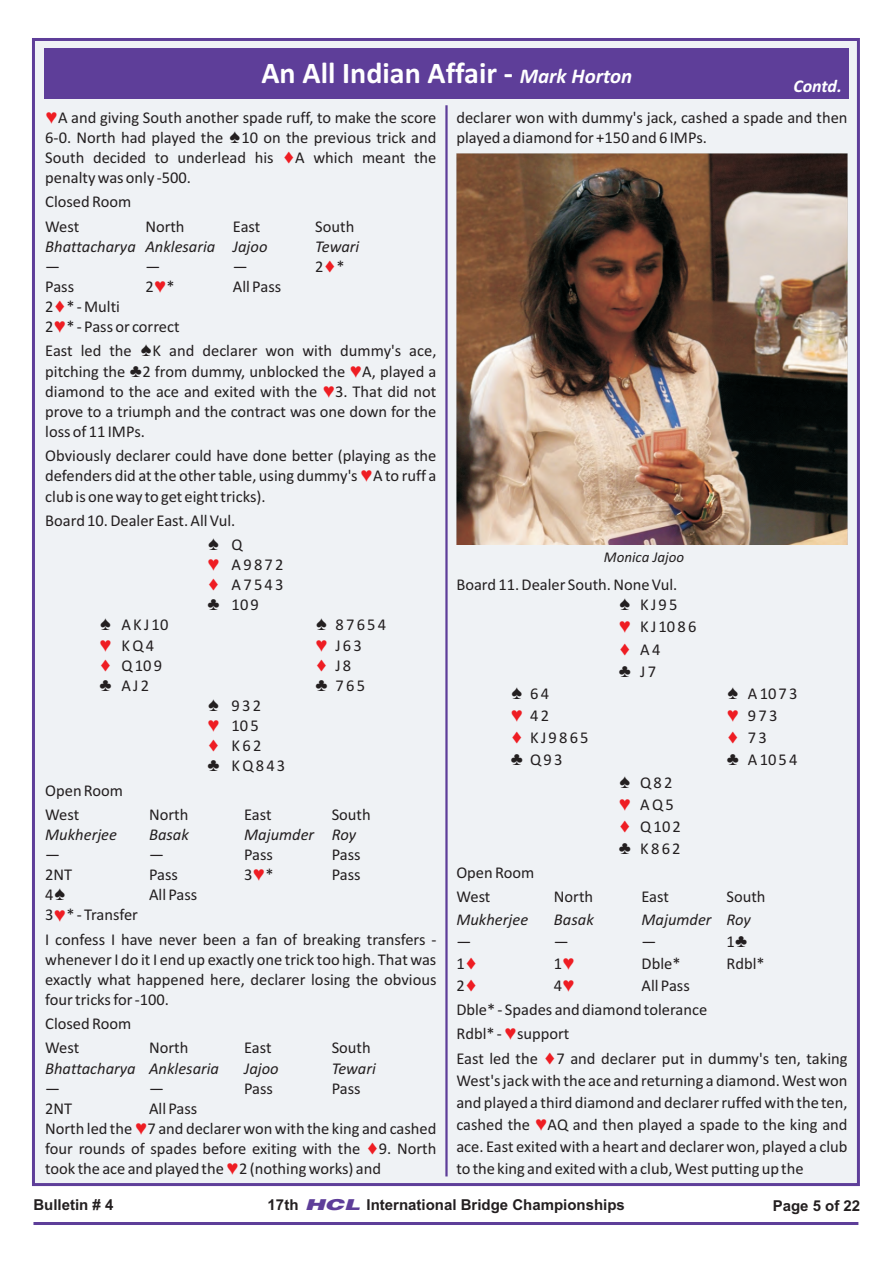
<style>
.page{position:relative;width:893px;height:1263px;background:#fff}
.page>*{position:absolute;margin:0;border:0;box-sizing:border-box;transform-origin:0 0}
.t1{font:700 30px "Calibri";color:#fff}
.t2{font:italic 700 18px "Calibri";letter-spacing:-.005em;color:#fff}
.t3{font:16.5px/20.1px "Calibri";color:#231f20}
.t4{font:italic 16.5px "Calibri";color:#231f20}
.t5{font:700 15px "Arial";color:#231f20}
.t6{font:italic 15px "Calibri";color:#231f20}
.s1{font-style:italic;font-size:21px}
.s2{color:#ee1d23}
.s3{font-family:"Switzerland Black";font-weight:400;font-style:italic;color:#5e3e99}
</style>
<div class="page">
<div style="left:32px;top:38px;width:828px;height:1148px;background:#eff2f5;border:3px solid #5e3e99"></div>
<hr style="left:33px;top:1222px;width:825px;height:3px;background:#5e3e99">
<hr style="left:445px;top:105px;width:3px;height:1071px;background:#5e3e99">
<div style="left:44px;top:48px;width:805px;height:51px;background:#5e3e99"></div>
<img style="left:456px;top:154px;width:392px;height:390px">
<h1 class="t1" style="left:261px;top:60px;width:372px">An All Indian Affair - <span class="s1">Mark Horton</span></h1>
<p class="t2" style="left:793px;top:79px;width:50px">Contd.</p>
<p class="t3" style="left:45px;top:109px;width:393px;text-align:justify;text-indent:13px">A and giving South another spade ruff, to make the score 6-0. North had played the ♠10 on the previous trick and South decided to underlead his</p>
<p class="t3" style="left:295px;top:149px;width:143px">A which meant the</p>
<p class="t3" style="left:45px;top:167px;width:147px;line-height:24.2px">penalty was only -500.<br>Closed Room<br>West</p>
<p class="t3" style="left:145px;top:217px;width:41px">North</p>
<p class="t3" style="left:233px;top:217px;width:29px">East</p>
<p class="t3" style="left:315px;top:217px;width:41px">South</p>
<p class="t4" style="left:45px;top:239px;width:224px">Bhattacharya Anklesaria Jajoo</p>
<p class="t4" style="left:315px;top:239px;width:46px">Tewari</p>
<p class="t3" style="left:45px;top:258px;width:16px">—</p>
<p class="t3" style="left:145px;top:258px;width:16px">—</p>
<p class="t3" style="left:233px;top:258px;width:16px">—</p>
<p class="t3" style="left:315px;top:258px;width:31px">2 *</p>
<p class="t3" style="left:45px;top:278px;width:30px">Pass</p>
<p class="t3" style="left:145px;top:278px;width:31px">2 *</p>
<p class="t3" style="left:45px;top:298px;width:136px">2 * - Multi<br>2 * - Pass or correct</p>
<p class="t3" style="left:45px;top:342px;width:393px;text-align:justify">East led the ♠K and declarer won with dummy's ace, pitching the ♣2 from dummy, unblocked the A, played a diamond to the ace and exited with the 3. That did not prove to a triumph and the contract was one down for the loss of 11 IMPs.</p>
<p class="t3" style="left:45px;top:447px;width:393px;text-align:justify">Obviously declarer could have done better (playing as the defenders did at the other table, using dummy's A to ruff a club is one way to get eight tricks).</p>
<p class="t3" style="left:207px;top:509px;width:79px;line-height:24.2px;text-indent:-162px">Board 10. Dealer East. All Vul.<br>♠Q</p>
<p class="t3" style="left:232px;top:556px;width:53px">A 9 8 7 2</p>
<p class="t3" style="left:232px;top:576px;width:53px">A 7 5 4 3</p>
<p class="t3" style="left:232px;top:596px;width:29px">10 9</p>
<p class="t3" style="left:122px;top:616px;width:48px">A K J 10</p>
<p class="t3" style="left:315px;top:616px;width:79px">♠8 7 6 5 4</p>
<p class="t3" style="left:122px;top:636px;width:34px">K Q 4</p>
<p class="t3" style="left:335px;top:636px;width:28px">J 6 3</p>
<p class="t3" style="left:122px;top:656px;width:42px">Q 10 9</p>
<p class="t3" style="left:335px;top:656px;width:17px">J 8</p>
<p class="t3" style="left:122px;top:677px;width:29px">A J 2</p>
<p class="t3" style="left:315px;top:677px;width:79px">♣7 6 5</p>
<p class="t3" style="left:232px;top:697px;width:31px">9 3 2<br>10 5</p>
<p class="t3" style="left:232px;top:737px;width:55px">K 6 2<br>K Q 8 4 3</p>
<p class="t3" style="left:45px;top:779px;width:79px;line-height:24.2px">Open Room<br>West</p>
<p class="t3" style="left:154px;top:278px;width:129px"><span class="s2">♥</span>All Pass</p>
<p class="t3" style="left:149px;top:805px;width:41px">North</p>
<p class="t3" style="left:244px;top:805px;width:29px">East</p>
<p class="t3" style="left:332px;top:805px;width:41px">South</p>
<p class="t4" style="left:45px;top:827px;width:73px">Mukherjee</p>
<p class="t4" style="left:149px;top:827px;width:41px">Basak</p>
<p class="t4" style="left:244px;top:827px;width:113px">Majumder Roy</p>
<p class="t3" style="left:45px;top:846px;width:16px">—</p>
<p class="t3" style="left:149px;top:846px;width:16px">—</p>
<p class="t3" style="left:244px;top:846px;width:30px">Pass</p>
<p class="t3" style="left:332px;top:846px;width:30px">Pass</p>
<p class="t3" style="left:45px;top:866px;width:29px">2NT</p>
<p class="t3" style="left:149px;top:866px;width:30px">Pass</p>
<p class="t3" style="left:244px;top:866px;width:31px">3 *</p>
<p class="t3" style="left:45px;top:886px;width:154px">4♠ All Pass<br>3 * - Transfer</p>
<p class="t3" style="left:45px;top:930px;width:393px;text-align:justify">I confess I have never been a fan of breaking transfers - whenever I do it I end up exactly one trick too high. That was exactly what happened here, declarer losing the obvious four tricks for -100.</p>
<p class="t3" style="left:45px;top:1013px;width:88px;line-height:24.2px">Closed Room<br>West</p>
<p class="t3" style="left:253px;top:866px;width:110px"><span class="s2">♥</span>Pass</p>
<p class="t3" style="left:149px;top:1039px;width:41px">North</p>
<p class="t3" style="left:244px;top:1039px;width:29px">East</p>
<p class="t3" style="left:332px;top:1039px;width:41px">South</p>
<p class="t4" style="left:45px;top:1061px;width:175px">Bhattacharya Anklesaria</p>
<p class="t4" style="left:244px;top:1061px;width:36px">Jajoo</p>
<p class="t4" style="left:332px;top:1061px;width:46px">Tewari</p>
<p class="t3" style="left:45px;top:1079px;width:16px">—</p>
<p class="t3" style="left:149px;top:1079px;width:16px">—</p>
<p class="t3" style="left:244px;top:1079px;width:30px">Pass</p>
<p class="t3" style="left:332px;top:1079px;width:30px">Pass</p>
<p class="t3" style="left:45px;top:1100px;width:29px">2NT</p>
<p class="t3" style="left:45px;top:1100px;width:393px;text-indent:104px">All Pass<br>North led the 7 and declarer won with the king and cashed four rounds of spades before exiting with the 9. North took the ace and played the 2 (nothing works) and</p>
<p class="t3" style="left:456px;top:109px;width:393px">declarer won with dummy's jack, cashed a spade and then played a diamond for +150 and 6 IMPs.</p>
<p class="t6" style="left:604px;top:550px;width:82px">Monica Jajoo</p>
<p class="t3" style="left:618px;top:576px;width:79px;text-indent:-162px">Board 11. Dealer South. None Vul. ♠K J 9 5</p>
<p class="t3" style="left:640px;top:618px;width:58px">K J 10 8 6</p>
<p class="t3" style="left:640px;top:640px;width:22px">A 4</p>
<p class="t3" style="left:640px;top:663px;width:17px">J 7</p>
<p class="t3" style="left:530px;top:685px;width:20px">6 4</p>
<p class="t3" style="left:726px;top:685px;width:79px">♠A 10 7 3</p>
<p class="t3" style="left:530px;top:707px;width:20px">4 2</p>
<p class="t3" style="left:748px;top:707px;width:31px">9 7 3</p>
<p class="t3" style="left:530px;top:729px;width:60px">K J 9 8 6 5</p>
<p class="t3" style="left:748px;top:729px;width:20px">7 3</p>
<p class="t3" style="left:530px;top:751px;width:34px">Q 9 3</p>
<p class="t3" style="left:726px;top:751px;width:79px">♣A 10 5 4</p>
<p class="t3" style="left:640px;top:772px;width:35px;line-height:22.2px">Q 8 2<br>A Q 5</p>
<p class="t3" style="left:640px;top:817px;width:42px;line-height:22.2px">Q 10 2<br>K 8 6 2</p>
<p class="t3" style="left:456px;top:862px;width:79px;line-height:24.2px">Open Room<br>West</p>
<p class="t3" style="left:554px;top:888px;width:41px">North</p>
<p class="t3" style="left:641px;top:888px;width:29px">East</p>
<p class="t3" style="left:726px;top:888px;width:41px">South</p>
<p class="t4" style="left:456px;top:912px;width:73px">Mukherjee</p>
<p class="t4" style="left:554px;top:912px;width:41px">Basak</p>
<p class="t4" style="left:641px;top:912px;width:111px">Majumder Roy</p>
<p class="t3" style="left:456px;top:931px;width:226px;line-height:22.2px">—<br>1<span class="s2">♦</span> <span class="s2">♥</span>Dble*</p>
<p class="t3" style="left:554px;top:932px;width:16px">—</p>
<p class="t3" style="left:641px;top:932px;width:16px">—</p>
<p class="t3" style="left:726px;top:932px;width:87px">1♣</p>
<p class="t3" style="left:554px;top:955px;width:10px">1</p>
<p class="t3" style="left:726px;top:955px;width:40px">Rdbl*</p>
<p class="t3" style="left:456px;top:977px;width:235px">2<span class="s2">♦</span> <span class="s2">♥</span>All Pass</p>
<p class="t3" style="left:456px;top:975px;width:393px;line-height:24.2px;text-indent:98px">4<br>Dble* - Spades and diamond tolerance<br>Rdbl* - support<br>East led the 7 and declarer put in dummy's ten, taking</p>
<p class="t3" style="left:456px;top:1070px;width:393px;line-height:22.2px;text-align:justify">West's jack with the ace and returning a diamond. West won and played a third diamond and declarer ruffed with the ten, cashed the AQ and then played a spade to the king and ace. East exited with a heart and declarer won, played a club to the king and exited with a club, West putting up the</p>
<p class="t5" style="left:33px;top:1198px;width:82px">Bulletin # 4</p>
<p class="t5" style="left:268px;top:1198px;width:359px">17th <span class="s3">HCL</span> International Bridge Championships</p>
<p class="t5" style="left:773px;top:1200px;width:89px">Page 5 of 22</p>
</div>
